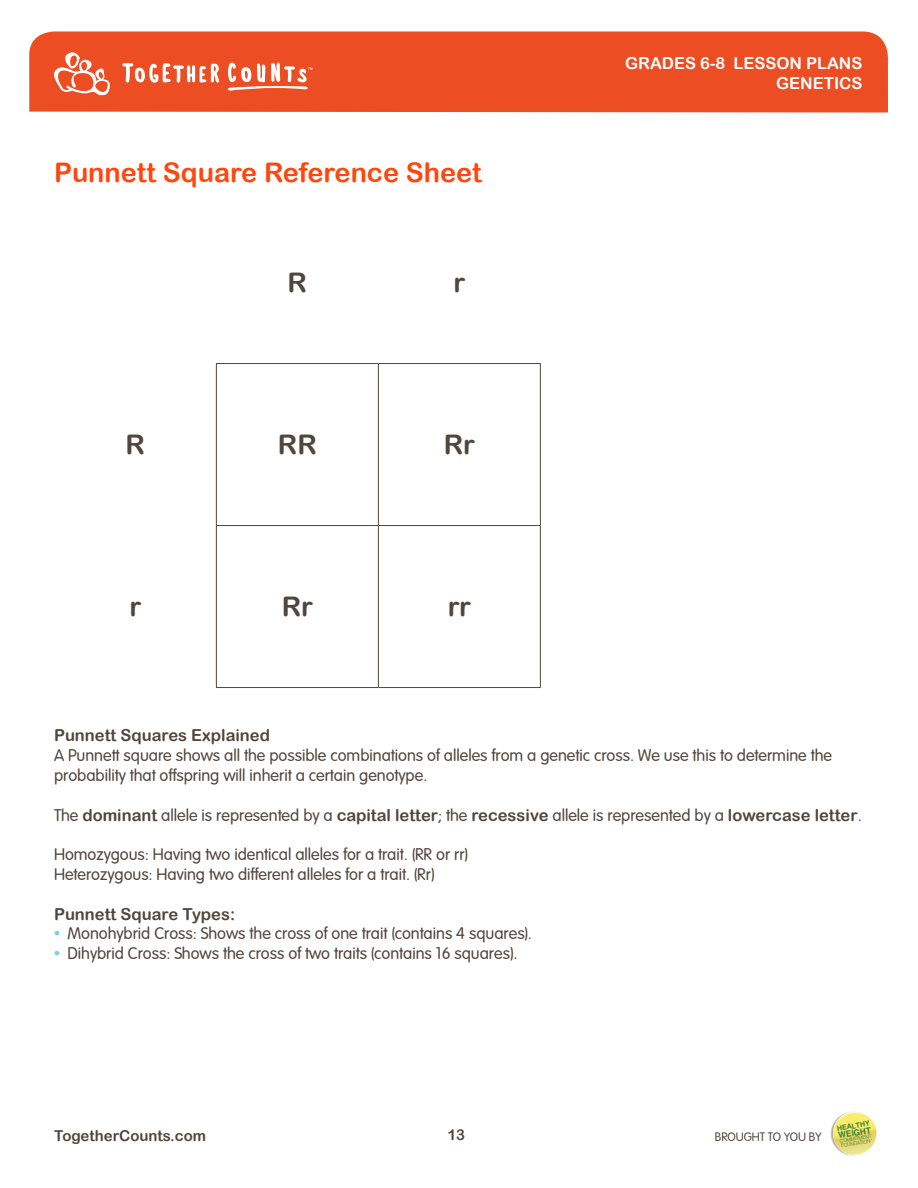
<style>
.page{position:relative;width:918px;height:1188px;background:#fff}
.page>*{position:absolute;margin:0;border:0;box-sizing:border-box;transform-origin:0 0}
.Subhead_orange{font:27px "Arial Rounded MT Bold";color:#ff460f}
.Body{font:27px "Arial Rounded MT Bold";color:#52453c}
.Body-2{font:16.5px/19.8px "Arial Rounded";color:#52453c}
.Body-3{font:16.5px "Arial Rounded MT Bold";color:#52453c}
.t1{font:16.5px/19.8px "Arial Rounded MT Bold";color:#fff;text-align:right}
.t2{font:15px "Arial Rounded MT Bold";color:#52453c}
.t3{font:12px "Arial Rounded";color:#52453c}
.t4{font:700 8.7px "Helvetica";color:#337c3c;scale:.95 1}
.t5{font:700 7.05px "Helvetica";color:#337c3c}
.t6{font:300 5.1px "Helvetica Neue";color:#337c3c}
.t7{font:300 4.95px "Helvetica Neue";color:#337c3c}
.s1{font-family:"Arial Rounded MT Bold"}
.s2{font-family:"Arial Rounded MT Bold";color:#7ed0e0}
</style>
<div class="page">
<div style="left:29px;top:31px;width:859px;height:81px;background:#ec4d23"></div>
<svg style="left:53px;top:52px;width:57px;height:44px"></svg>
<svg style="left:122px;top:63px;width:97px;height:20px"></svg>
<svg style="left:227px;top:63px;width:85px;height:28px"></svg>
<img style="left:830px;top:1127px;width:27px;height:29px">
<img style="left:832px;top:1112px;width:45px;height:43px">
<hr style="left:216px;top:363px;width:162px;height:1px;background:#52453c">
<hr style="left:216px;top:364px;width:1px;height:161px;background:#52453c">
<hr style="left:378px;top:363px;width:163px;height:1px;background:#52453c">
<hr style="left:378px;top:364px;width:1px;height:161px;background:#52453c">
<hr style="left:540px;top:364px;width:1px;height:161px;background:#52453c">
<hr style="left:216px;top:525px;width:162px;height:1px;background:#52453c">
<hr style="left:216px;top:526px;width:1px;height:161px;background:#52453c">
<hr style="left:378px;top:525px;width:163px;height:1px;background:#52453c">
<hr style="left:378px;top:526px;width:1px;height:161px;background:#52453c">
<hr style="left:540px;top:526px;width:1px;height:161px;background:#52453c">
<hr style="left:216px;top:687px;width:162px;height:1px;background:#52453c">
<hr style="left:378px;top:687px;width:163px;height:1px;background:#52453c">
<p class="Subhead_orange" style="left:54px;top:156px;width:429px">Punnett Square Reference Sheet</p>
<p class="Body" style="left:288px;top:267px;width:21px">R</p>
<p class="Body" style="left:453px;top:267px;width:13px">r</p>
<p class="Body" style="left:126px;top:429px;width:21px">R</p>
<p class="Body" style="left:278px;top:429px;width:40px">RR</p>
<p class="Body" style="left:444px;top:429px;width:33px">Rr</p>
<p class="Body" style="left:129px;top:591px;width:13px">r</p>
<p class="Body" style="left:282px;top:591px;width:33px">Rr</p>
<p class="Body" style="left:448px;top:591px;width:25px">rr</p>
<p class="t1" style="left:625px;top:53px;width:239px">GRADES 6-8 LESSON PLANS<br>GENETICS</p>
<p class="Body-3" style="left:54px;top:726px;width:218px">Punnett Squares Explained</p>
<p class="Body-2" style="left:54px;top:744px;width:780px">A Punnett square shows all the possible combinations of alleles from a genetic cross. We use this to determine the probability that offspring will inherit a certain genotype.</p>
<p class="Body-2" style="left:54px;top:803px;width:809px">The <span class="s1">dominant</span> allele is represented by a <span class="s1">capital letter</span>; the <span class="s1">recessive</span> allele is represented by a <span class="s1">lowercase letter</span>.</p>
<p class="Body-2" style="left:54px;top:843px;width:415px">Homozygous: Having two identical alleles for a trait. (RR or rr)</p>
<p class="Body-2" style="left:54px;top:863px;width:382px">Heterozygous: Having two different alleles for a trait. (Rr)</p>
<p class="Body-3" style="left:54px;top:904px;width:183px">Punnett Square Types:</p>
<p class="Body-2" style="left:54px;top:922px;width:479px"><span class="s2">•</span> Monohybrid Cross: Shows the cross of one trait (contains 4 squares).</p>
<p class="Body-2" style="left:54px;top:942px;width:465px"><span class="s2">•</span> Dihybrid Cross: Shows the cross of two traits (contains 16 squares).</p>
<p class="t2" style="left:447px;top:1126px;width:19px">13</p>
<p class="t2" style="left:54px;top:1127px;width:154px">TogetherCounts.com</p>
<p class="t3" style="left:715px;top:1128px;width:108px">BROUGHT TO YOU BY</p>
<p class="t5" style="left:836px;top:1123px;width:35px;rotate:-9deg">HEALTHY</p>
<p class="t4" style="left:837px;top:1128px;width:36px;rotate:-9deg">WEIGHT</p>
<p class="t6" style="left:839px;top:1137px;width:33px;rotate:-9deg">COMMITMENT</p>
<p class="t7" style="left:841px;top:1142px;width:31px;rotate:-9deg">FOUNDATION</p>
</div>
